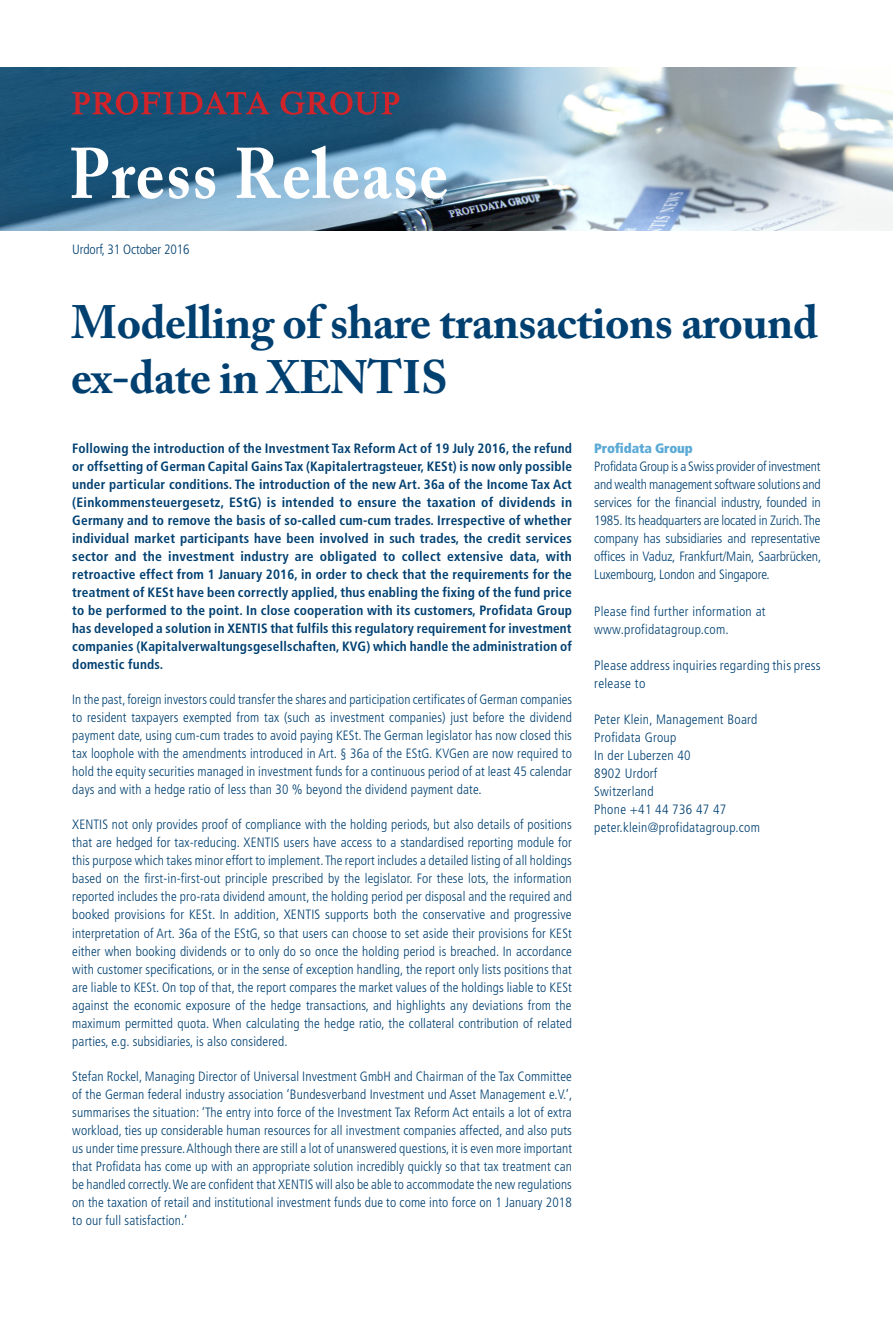
<style>
.page{position:relative;width:893px;height:1319px;background:#fff}
.page>*{position:absolute;margin:0;border:0;box-sizing:border-box;transform-origin:0 0}
.t1{font:700 70.65px "Adobe Caslon Pro";letter-spacing:.025em;color:#fff;scale:.9 1}
.t2{font:700 46.5px/54.9px "Adobe Caslon Pro";letter-spacing:-.01em;color:#004071}
.t3{font:300 condensed 13.5px/18px "Frutiger";letter-spacing:.02em;color:#004071;text-align:justify}
.t4{font:700 condensed 13.5px/18px "Frutiger";letter-spacing:.015em;color:#004071;text-align:justify}
.t5{font:300 condensed 13.5px "Frutiger";letter-spacing:-.01em;color:#004071}
.t6{font:900 condensed 13.5px "Frutiger";letter-spacing:-.01em;color:#5baad6}
</style>
<div class="page">
<img style="left:0;top:67px;width:893px;height:163px">
<svg style="left:72px;top:91px;width:327px;height:24px"></svg>
<h1 class="t1" style="left:69px;top:132px;width:422px">Press Release</h1>
<p class="t5" style="left:72px;top:241px;width:119px">Urdorf, 31 October 2016</p>
<h2 class="t2" style="left:71px;top:295px;width:748px">Modelling of share transactions around ex-date in XENTIS</h2>
<p class="t4" style="left:72px;top:439px;width:501px">Following the introduction of the Investment Tax Reform Act of 19 July 2016, the refund or offsetting of German Capital Gains Tax (Kapitalertragsteuer, KESt) is now only possible under particular conditions. The introduction of the new Art. 36a of the Income Tax Act (Einkommensteuergesetz, EStG) is intended to ensure the taxation of dividends in Germany and to remove the basis of so-called cum-cum trades. Irrespective of whether individual market participants have been involved in such trades, the credit services sector and the investment industry are obligated to collect extensive data, with retroactive effect from 1 January 2016, in order to check that the requirements for the treatment of KESt have been correctly applied, thus enabling the fixing of the fund price to be performed to the point. In close cooperation with its customers, Profidata Group has developed a solution in XENTIS that fulfils this regulatory requirement for investment companies (Kapitalverwaltungsgesellschaften, KVG) which handle the administration of domestic funds.</p>
<p class="t3" style="left:72px;top:690px;width:501px">In the past, foreign investors could transfer the shares and participation certificates of German companies to resident taxpayers exempted from tax (such as investment companies) just before the dividend payment date, using cum-cum trades to avoid paying KESt. The German legislator has now closed this tax loophole with the amendments introduced in Art. § 36a of the EStG. KVGen are now required to hold the equity securities managed in investment funds for a continuous period of at least 45 calendar days and with a hedge ratio of less than 30 % beyond the dividend payment date.</p>
<p class="t3" style="left:72px;top:815px;width:501px">XENTIS not only provides proof of compliance with the holding periods, but also details of positions that are hedged for tax-reducing. XENTIS users have access to a standardised reporting module for this purpose which takes minor effort to implement. The report includes a detailed listing of all holdings based on the first-in-first-out principle prescribed by the legislator. For these lots, the information reported includes the pro-rata dividend amount, the holding period per disposal and the required and booked provisions for KESt. In addition, XENTIS supports both the conservative and progressive interpretation of Art. 36a of the EStG, so that users can choose to set aside their provisions for KESt either when booking dividends or to only do so once the holding period is breached. In accordance with customer specifications, or in the sense of exception handling, the report only lists positions that are liable to KESt. On top of that, the report compares the market values of the holdings liable to KESt against the economic exposure of the hedge transactions, and highlights any deviations from the maximum permitted quota. When calculating the hedge ratio, the collateral contribution of related parties, e.g. subsidiaries, is also considered.</p>
<p class="t3" style="left:72px;top:1066px;width:502px">Stefan Rockel, Managing Director of Universal Investment GmbH and Chairman of the Tax Committee of the German federal industry association ‘Bundesverband Investment und Asset Management e.V.’, summarises the situation: ‘The entry into force of the Investment Tax Reform Act entails a lot of extra workload, ties up considerable human resources for all investment companies affected, and also puts us under time pressure. Although there are still a lot of unanswered questions, it is even more important that Profidata has come up with an appropriate solution incredibly quickly so that tax treatment can be handled correctly. We are confident that XENTIS will also be able to accommodate the new regulations on the taxation of retail and institutional investment funds due to come into force on 1 January 2018 to our full satisfaction.’</p>
<p class="t6" style="left:594px;top:440px;width:100px">Profidata Group</p>
<p class="t3" style="left:594px;top:458px;width:229px">Profidata Group is a Swiss provider of investment and wealth management software solutions and services for the financial industry, founded in 1985. Its headquarters are located in Zurich. The company has subsidiaries and representative offices in Vaduz, Frankfurt/Main, Saarbrücken, Luxembourg, London and Singapore.</p>
<p class="t3" style="left:594px;top:602px;width:173px">Please find further information at www.profidatagroup.com.</p>
<p class="t3" style="left:594px;top:656px;width:228px">Please address inquiries regarding this press release to</p>
<p class="t3" style="left:594px;top:710px;width:167px;text-align:left">Peter Klein, Management Board<br>Profidata Group<br>In der Luberzen 40<br>8902 Urdorf<br>Switzerland<br>Phone +41 44 736 47 47 peter.klein@profidatagroup.com</p>
</div>
